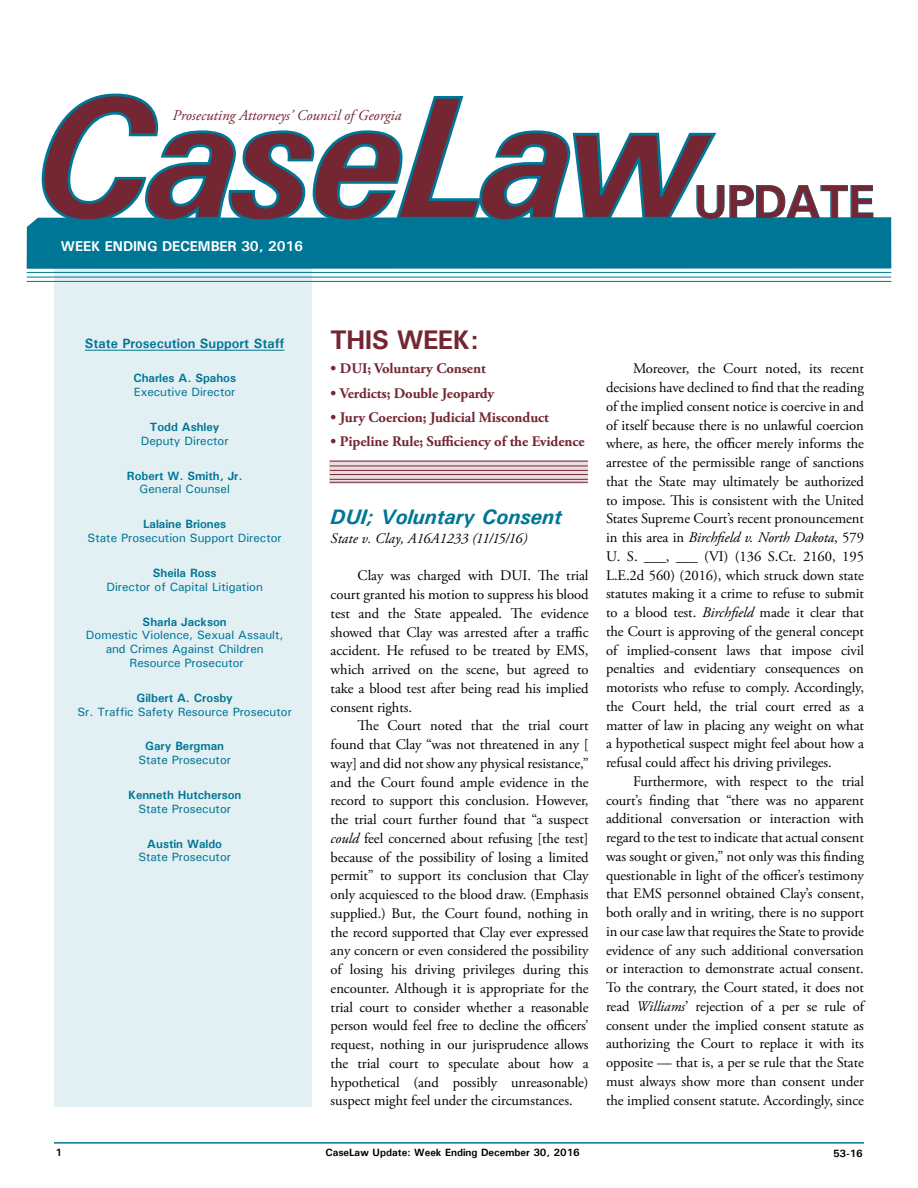
<style>
.page{position:relative;width:918px;height:1188px;background:#fff}
.page>*{position:absolute;margin:0;border:0;box-sizing:border-box;transform-origin:0 0}
.t1{font:700 47.1px "Univers";letter-spacing:-.025em;color:#752633}
.t2{font:700 27px "Univers";letter-spacing:-.025em;color:#752633}
.t3{font:italic 700 21px "Univers";color:#007696}
.t4{font:italic 15px "Adobe Garamond Pro";color:#752633}
.t5{font:14.7px/18.8px "Adobe Garamond Pro";letter-spacing:-.005em;color:#000;text-align:justify}
.t6{font:700 14.7px "Adobe Garamond Pro";letter-spacing:-.005em;color:#752633}
.t7{font:italic 14.7px "Adobe Garamond Pro";letter-spacing:.005em;color:#000}
.t8{font:700 14.25px "Univers";letter-spacing:-.01em;color:#fff}
.t9{font:700 13.5px "Univers";color:#007696}
.t10{font:500 12px/13.8px "Univers";color:#007696;text-align:center}
.t11{font:700 12px "Univers";color:#007696}
.t12{font:700 10.5px "Univers";color:#000}
.s1{font-style:italic}
</style>
<div class="page">
<hr style="left:54px;top:1142px;width:810px;height:2px;background:#007696">
<div style="left:54px;top:228px;width:258px;height:879px;background:#e3f0f3"></div>
<hr style="left:85px;top:350px;width:200px;height:1px;background:#007696">
<div style="left:27px;top:217px;width:864px;height:52px;background:#007696"></div>
<hr style="left:27px;top:272px;width:864px;height:1px;background:#007696">
<hr style="left:27px;top:277px;width:864px;height:1px;background:#007696">
<svg style="left:330px;top:462px;width:258px;height:22px;background:#e2d2d4"></svg>
<hr style="left:330px;top:461px;width:258px;height:1px;background:#752633">
<hr style="left:330px;top:474px;width:258px;height:1px;background:#752633">
<hr style="left:330px;top:479px;width:258px;height:1px;background:#752633">
<hr style="left:330px;top:482px;width:258px;height:1px;background:#752633">
<hr style="left:330px;top:466px;width:258px;height:1px;background:#752633">
<hr style="left:330px;top:470px;width:258px;height:1px;background:#752633">
<svg style="left:719px;top:185px;width:155px;height:35px"></svg>
<hr style="left:27px;top:281px;width:864px;height:1px;background:#007696">
<svg style="left:40px;top:93px;width:679px;height:130px"></svg>
<p class="t4" style="left:172px;top:107px;width:230px">Prosecuting Attorneys’ Council of Georgia</p>
<p class="t8" style="left:61px;top:237px;width:159px">WEEK ENDING December</p>
<p class="t8" style="left:241px;top:237px;width:64px">30, 2016</p>
<h1 class="t1" style="left:694px;top:172px;width:182px">UPDATE</h1>
<p class="t9" style="left:85px;top:334px;width:201px">State Prosecution Support Staff</p>
<p class="t11" style="left:133px;top:371px;width:104px">Charles A. Spahos</p>
<p class="t10" style="left:134px;top:385px;width:103px">Executive Director</p>
<p class="t11" style="left:150px;top:419px;width:71px">Todd Ashley</p>
<p class="t10" style="left:141px;top:434px;width:89px">Deputy Director</p>
<p class="t11" style="left:127px;top:468px;width:117px">Robert W. Smith, Jr.</p>
<p class="t10" style="left:140px;top:482px;width:92px">General Counsel</p>
<p class="t11" style="left:143px;top:517px;width:85px">Lalaine Briones</p>
<p class="t10" style="left:88px;top:531px;width:196px">State Prosecution Support Director</p>
<p class="t11" style="left:153px;top:565px;width:65px">Sheila Ross</p>
<p class="t10" style="left:106px;top:579px;width:158px">Director of Capital Litigation</p>
<p class="t11" style="left:143px;top:614px;width:86px">Sharla Jackson</p>
<p class="t10" style="left:86px;top:628px;width:199px">Domestic Violence, Sexual Assault, and Crimes Against Children<br>Resource Prosecutor</p>
<p class="t11" style="left:137px;top:690px;width:98px">Gilbert A. Crosby</p>
<p class="t10" style="left:77px;top:704px;width:216px">Sr. Traffic Safety Resource Prosecutor</p>
<p class="t11" style="left:145px;top:739px;width:80px">Gary Bergman</p>
<p class="t10" style="left:138px;top:753px;width:94px">State Prosecutor</p>
<p class="t11" style="left:128px;top:787px;width:115px">Kenneth Hutcherson</p>
<p class="t10" style="left:138px;top:801px;width:94px">State Prosecutor</p>
<p class="t11" style="left:147px;top:836px;width:76px">Austin Waldo</p>
<p class="t10" style="left:138px;top:850px;width:94px">State Prosecutor</p>
<h2 class="t2" style="left:330px;top:323px;width:150px">THIS WEEK:</h2>
<p class="t6" style="left:330px;top:360px;width:157px">• DUI; Voluntary Consent</p>
<p class="t6" style="left:330px;top:385px;width:166px">• Verdicts; Double Jeopardy</p>
<p class="t6" style="left:330px;top:409px;width:220px">• Jury Coercion; Judicial Misconduct</p>
<p class="t6" style="left:330px;top:433px;width:256px">• Pipeline Rule; Sufficiency of the Evidence</p>
<h3 class="t3" style="left:331px;top:504px;width:233px">DUI; Voluntary Consent</h3>
<p class="t7" style="left:331px;top:530px;width:198px">State v. Clay, A16A1233 (11/15/16)</p>
<p class="t5" style="left:331px;top:567px;width:260px;text-indent:27px">Clay was charged with DUI. The trial court granted his motion to suppress his blood test and the State appealed. The evidence showed that Clay was arrested after a traffic accident. He refused to be treated by EMS, which arrived on the scene, but agreed to take a blood test after being read his implied consent rights.</p>
<p class="t5" style="left:331px;top:717px;width:260px;text-indent:27px">The Court noted that the trial court found that Clay “was not threatened in any [ way] and did not show any physical resistance,” and the Court found ample evidence in the record to support this conclusion. However, the trial court further found that “a suspect <span class="s1">could</span> feel concerned about refusing [the test] because of the possibility of losing a limited permit” to support its conclusion that Clay only acquiesced to the blood draw. (Emphasis supplied.) But, the Court found, nothing in the record supported that Clay ever expressed any concern or even considered the possibility of losing his driving privileges during this encounter. Although it is appropriate for the trial court to consider whether a reasonable person would feel free to decline the officers’ request, nothing in our jurisprudence allows the trial court to speculate about how a hypothetical (and possibly unreasonable) suspect might feel under the circumstances.</p>
<p class="t5" style="left:606px;top:360px;width:260px;text-indent:27px">Moreover, the Court noted, its recent decisions have declined to find that the reading of the implied consent notice is coercive in and of itself because there is no unlawful coercion where, as here, the officer merely informs the arrestee of the permissible range of sanctions that the State may ultimately be authorized to impose. This is consistent with the United States Supreme Court’s recent pronouncement in this area in <span class="s1">Birchfield v. North Dakota</span>, 579<br>U. S. ___, ___ (VI) (136 S.Ct. 2160, 195<br>L.E.2d 560) (2016), which struck down state statutes making it a crime to refuse to submit to a blood test. <span class="s1">Birchfield</span> made it clear that the Court is approving of the general concept of implied-consent laws that impose civil penalties and evidentiary consequences on motorists who refuse to comply. Accordingly, the Court held, the trial court erred as a matter of law in placing any weight on what a hypothetical suspect might feel about how a refusal could affect his driving privileges.</p>
<p class="t5" style="left:606px;top:772px;width:260px;text-indent:27px">Furthermore, with respect to the trial court’s finding that “there was no apparent additional conversation or interaction with regard to the test to indicate that actual consent was sought or given,” not only was this finding questionable in light of the officer’s testimony that EMS personnel obtained Clay’s consent, both orally and in writing, there is no support in our case law that requires the State to provide evidence of any such additional conversation or interaction to demonstrate actual consent.<br>To the contrary, the Court stated, it does not read <span class="s1">Williams</span>’ rejection of a per se rule of consent under the implied consent statute as authorizing the Court to replace it with its opposite — that is, a per se rule that the State must always show more than consent under the implied consent statute. Accordingly, since</p>
<p class="t12" style="left:56px;top:1146px;width:8px">1</p>
<p class="t12" style="left:326px;top:1146px;width:256px">CaseLaw Update: Week Ending December 30, 2016</p>
<p class="t12" style="left:833px;top:1147px;width:31px">53-16</p>
</div>
